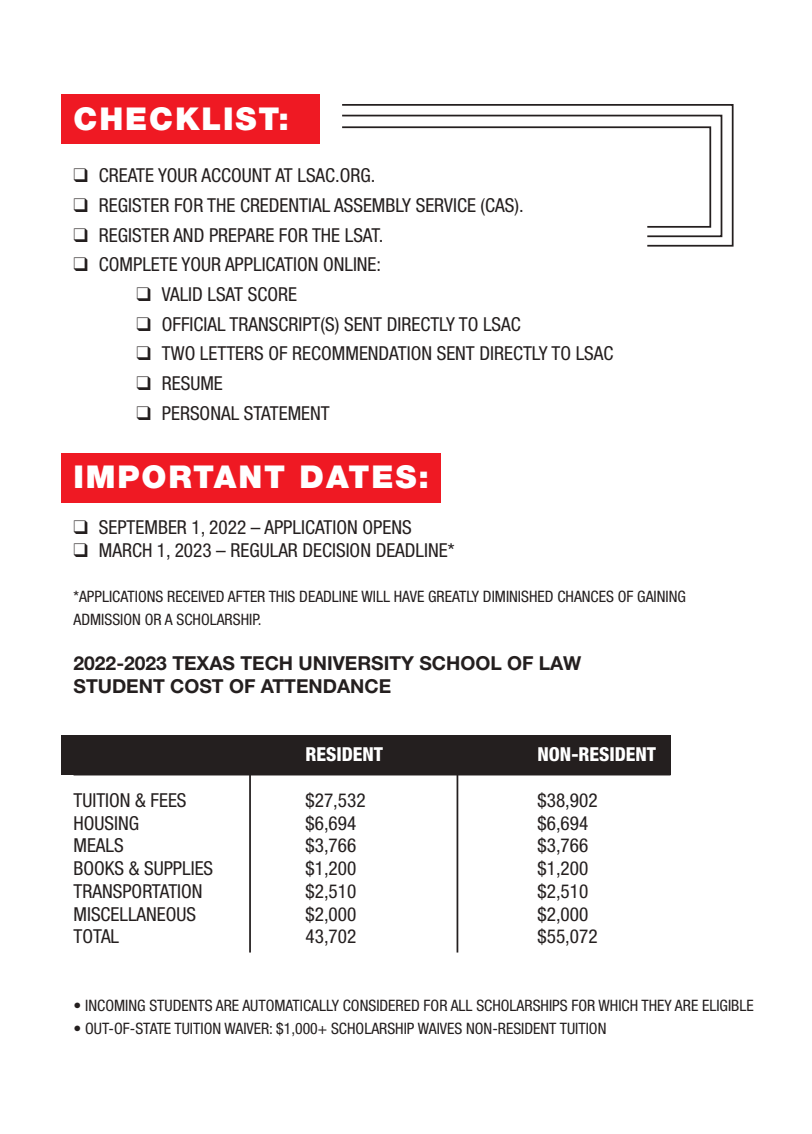
<style>
.page{position:relative;width:812px;height:1134px;background:#fff}
.page>*{position:absolute;margin:0;border:0;box-sizing:border-box;transform-origin:0 0}
.t1{font:900 31.5px "Helvetica Neue LT Std";letter-spacing:.06em;color:#fff}
.t2{font:condensed 19.25px/22.8px "Helvetica Neue LT Std";color:#241f1f}
.t3{font:700 19.25px/22.8px "Helvetica Neue LT Std";color:#241f1f}
.t4{font:800 condensed 19.25px "Helvetica Neue LT Std";color:#fff}
.t5{font:condensed 15.75px/22.8px "Helvetica Neue LT Std";color:#241f1f}
</style>
<div class="page">
<div style="left:61px;top:94px;width:258px;height:50px;background:#ef1923"></div>
<div style="left:61px;top:735px;width:610px;height:40px;background:#241f1f"></div>
<div style="left:61px;top:454px;width:380px;height:49px;background:#ef1923"></div>
<hr style="left:249px;top:775px;width:2px;height:178px;background:#241f1f">
<hr style="left:457px;top:775px;width:1px;height:178px;background:#241f1f">
<svg style="left:342px;top:104px;width:392px;height:143px"></svg>
<svg style="left:342px;top:114px;width:381px;height:124px"></svg>
<svg style="left:342px;top:126px;width:370px;height:103px"></svg>
<h1 class="t1" style="left:74px;top:100px;width:217px">CHECKLIST:</h1>
<p class="t2" style="left:74px;top:164px;width:303px">❑ CREATE YOUR ACCOUNT AT LSAC.ORG.</p>
<p class="t2" style="left:74px;top:193px;width:452px">❑ REGISTER FOR THE CREDENTIAL ASSEMBLY SERVICE (CAS).</p>
<p class="t2" style="left:74px;top:223px;width:311px">❑ REGISTER AND PREPARE FOR THE LSAT.</p>
<p class="t2" style="left:74px;top:253px;width:309px">❑ COMPLETE YOUR APPLICATION ONLINE:</p>
<p class="t2" style="left:137px;top:283px;width:162px">❑ VALID LSAT SCORE</p>
<p class="t2" style="left:137px;top:312px;width:386px">❑ OFFICIAL TRANSCRIPT(S) SENT DIRECTLY TO LSAC</p>
<p class="t2" style="left:137px;top:342px;width:479px">❑ TWO LETTERS OF RECOMMENDATION SENT DIRECTLY TO LSAC</p>
<p class="t2" style="left:137px;top:372px;width:88px">❑ RESUME</p>
<p class="t2" style="left:137px;top:402px;width:195px">❑ PERSONAL STATEMENT</p>
<h1 class="t1" style="left:74px;top:458px;width:357px">IMPORTANT DATES:</h1>
<p class="t2" style="left:74px;top:515px;width:340px">❑ SEPTEMBER 1, 2022 – APPLICATION OPENS</p>
<p class="t2" style="left:74px;top:538px;width:382px">❑ MARCH 1, 2023 – REGULAR DECISION DEADLINE*</p>
<p class="t5" style="left:74px;top:585px;width:614px">*APPLICATIONS RECEIVED AFTER THIS DEADLINE WILL HAVE GREATLY DIMINISHED CHANCES OF GAINING<br>ADMISSION OR A SCHOLARSHIP.</p>
<p class="t3" style="left:74px;top:652px;width:509px">2022-2023 TEXAS TECH UNIVERSITY SCHOOL OF LAW<br>STUDENT COST OF ATTENDANCE</p>
<p class="t2" style="left:74px;top:788px;width:141px">TUITION &amp; FEES<br>HOUSING<br>MEALS<br>BOOKS &amp; SUPPLIES<br>TRANSPORTATION<br>MISCELLANEOUS<br>TOTAL</p>
<p class="t4" style="left:306px;top:743px;width:79px">RESIDENT</p>
<p class="t2" style="left:306px;top:788px;width:62px">$27,532 $6,694 $3,766 $1,200 $2,510 $2,000<br>43,702</p>
<p class="t4" style="left:538px;top:743px;width:120px">NON-RESIDENT</p>
<p class="t2" style="left:538px;top:789px;width:62px">$38,902 $6,694 $3,766 $1,200 $2,510 $2,000 $55,072</p>
<p class="t5" style="left:74px;top:994px;width:682px">• INCOMING STUDENTS ARE AUTOMATICALLY CONSIDERED FOR ALL SCHOLARSHIPS FOR WHICH THEY ARE ELIGIBLE</p>
<p class="t5" style="left:74px;top:1017px;width:534px">• OUT-OF-STATE TUITION WAIVER: $1,000+ SCHOLARSHIP WAIVES NON-RESIDENT TUITION</p>
</div>
